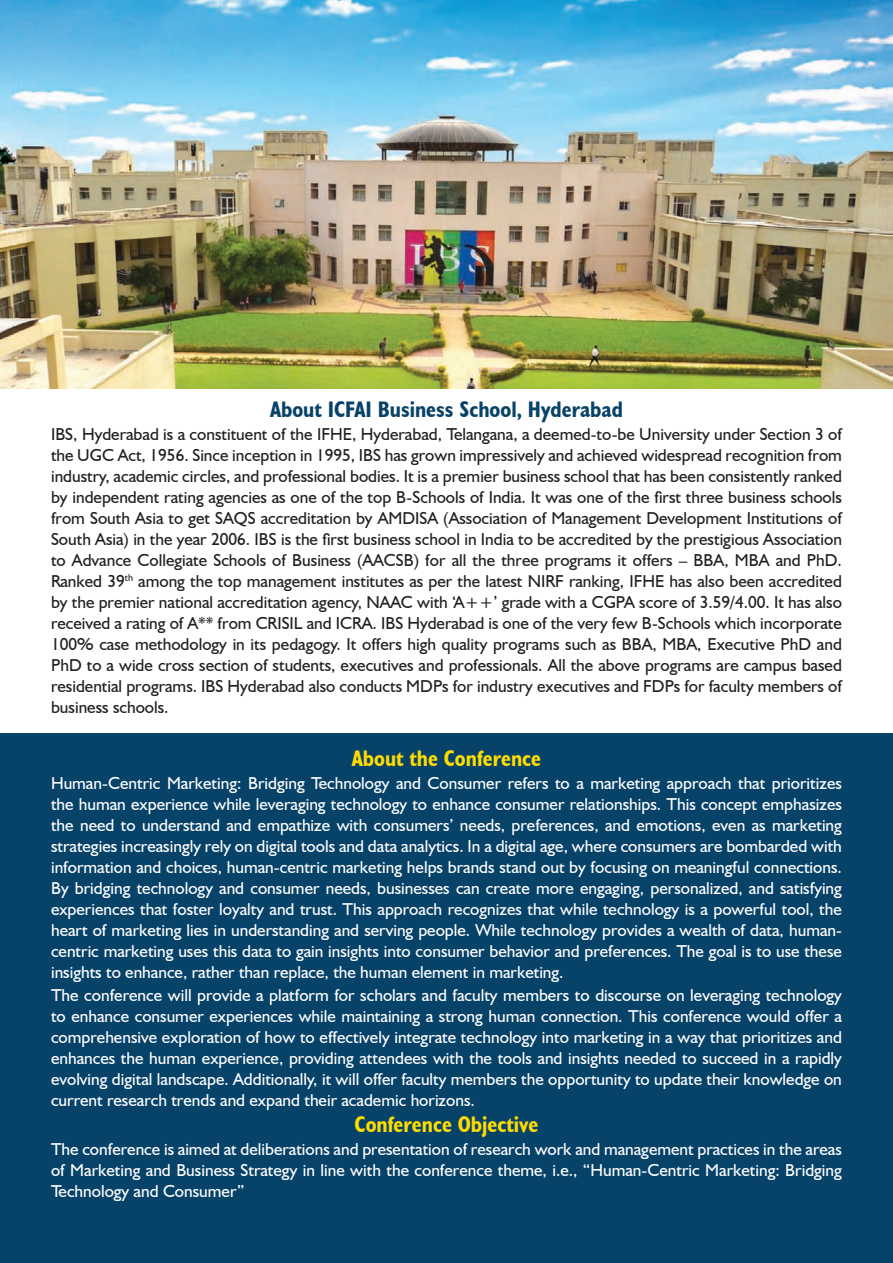
<style>
.page{position:relative;width:893px;height:1263px;background:#fff}
.page>*{position:absolute;margin:0;border:0;box-sizing:border-box;transform-origin:0 0}
.t1{font:700 condensed 22.5px "Humanist 521 BT";color:#fedc02}
.t2{font:700 condensed 22.5px "Humanist 521 BT";color:#074269}
.t3{font:17.25px/21px "Humanist 521 BT";color:#fff;text-align:justify}
.t4{font:17.25px/21px "Humanist 521 BT";color:#231f20;text-align:justify}
</style>
<div class="page">
<div style="left:0;top:733px;width:893px;height:530px;background:#074269"></div>
<img style="left:0;top:0;width:893px;height:388px">
<h1 class="t2" style="left:270px;top:395px;width:354px">About ICFAI Business School, Hyderabad</h1>
<p class="t4" style="left:51px;top:423px;width:792px">IBS, Hyderabad is a constituent of the IFHE, Hyderabad, Telangana, a deemed-to-be University under Section 3 of the UGC Act, 1956. Since inception in 1995, IBS has grown impressively and achieved widespread recognition from industry, academic circles, and professional bodies. It is a premier business school that has been consistently ranked by independent rating agencies as one of the top B-Schools of India. It was one of the first three business schools from South Asia to get SAQS accreditation by AMDISA (Association of Management Development Institutions of South Asia) in the year 2006. IBS is the first business school in India to be accredited by the prestigious Association to Advance Collegiate Schools of Business (AACSB) for all the three programs it offers – BBA, MBA and PhD.<br>Ranked 39<sup>th</sup> among the top management institutes as per the latest NIRF ranking, IFHE has also been accredited by the premier national accreditation agency, NAAC with ‘A++’ grade with a CGPA score of 3.59/4.00. It has also received a rating of A** from CRISIL and ICRA. IBS Hyderabad is one of the very few B-Schools which incorporate 100% case methodology in its pedagogy. It offers high quality programs such as BBA, MBA, Executive PhD and PhD to a wide cross section of students, executives and professionals. All the above programs are campus based residential programs. IBS Hyderabad also conducts MDPs for industry executives and FDPs for faculty members of business schools.</p>
<h1 class="t1" style="left:352px;top:744px;width:191px">About the Conference</h1>
<p class="t3" style="left:51px;top:772px;width:792px">Human-Centric Marketing: Bridging Technology and Consumer refers to a marketing approach that prioritizes the human experience while leveraging technology to enhance consumer relationships. This concept emphasizes the need to understand and empathize with consumers’ needs, preferences, and emotions, even as marketing strategies increasingly rely on digital tools and data analytics. In a digital age, where consumers are bombarded with information and choices, human-centric marketing helps brands stand out by focusing on meaningful connections.<br>By bridging technology and consumer needs, businesses can create more engaging, personalized, and satisfying experiences that foster loyalty and trust. This approach recognizes that while technology is a powerful tool, the heart of marketing lies in understanding and serving people. While technology provides a wealth of data, human&shy;centric marketing uses this data to gain insights into consumer behavior and preferences. The goal is to use these insights to enhance, rather than replace, the human element in marketing.</p>
<p class="t3" style="left:51px;top:984px;width:792px">The conference will provide a platform for scholars and faculty members to discourse on leveraging technology to enhance consumer experiences while maintaining a strong human connection. This conference would offer a comprehensive exploration of how to effectively integrate technology into marketing in a way that prioritizes and enhances the human experience, providing attendees with the tools and insights needed to succeed in a rapidly evolving digital landscape. Additionally, it will offer faculty members the opportunity to update their knowledge on current research trends and expand their academic horizons.</p>
<h1 class="t1" style="left:355px;top:1110px;width:185px">Conference Objective</h1>
<p class="t3" style="left:51px;top:1138px;width:792px">The conference is aimed at deliberations and presentation of research work and management practices in the areas of Marketing and Business Strategy in line with the conference theme, i.e., “Human-Centric Marketing: Bridging Technology and Consumer”</p>
</div>
